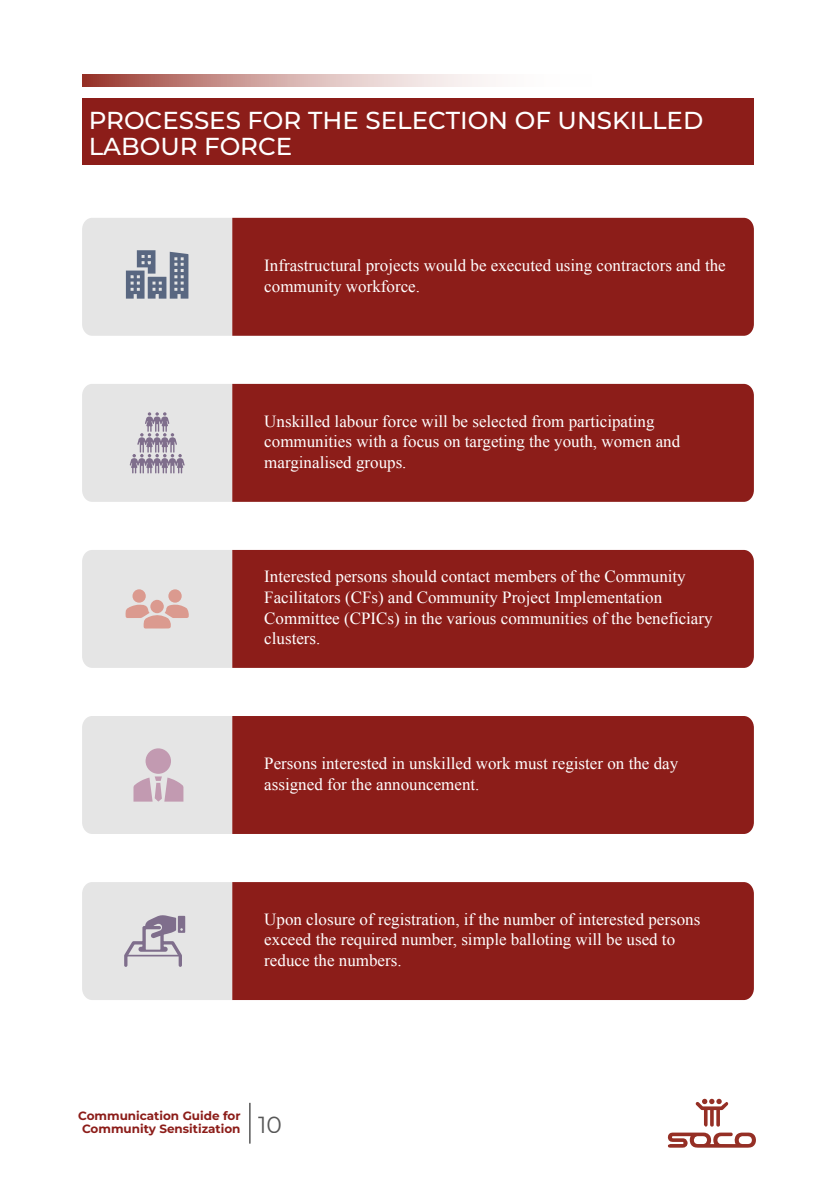
<style>
.page{position:relative;width:836px;height:1196px;background:#fff}
.page>*{position:absolute;margin:0;border:0;box-sizing:border-box;transform-origin:0 0}
.t1{font:100 24.6px/26px "Montserrat";color:#fff}
.t2{font:17px/20.8px "Times New Roman";color:#fff}
.t3{font:100 12px/13px "Montserrat";color:#8c1d19}
.s1{font-size:23.2px;color:#000}
</style>
<div class="page">
<div style="left:232px;top:218px;width:521px;height:118px;background:#8c1d19"></div>
<div style="left:232px;top:384px;width:521px;height:118px;background:#8c1d19"></div>
<div style="left:232px;top:550px;width:521px;height:117px;background:#8c1d19"></div>
<div style="left:232px;top:716px;width:521px;height:117px;background:#8c1d19"></div>
<div style="left:232px;top:882px;width:521px;height:117px;background:#8c1d19"></div>
<div style="left:82px;top:98px;width:671px;height:67px;background:#8c1d19"></div>
<svg style="left:667px;top:1132px;width:88px;height:15px"></svg>
<svg style="left:695px;top:1098px;width:32px;height:28px"></svg>
<hr style="left:249px;top:1102px;width:1px;height:41px;background:#000">
<svg style="left:82px;top:218px;width:150px;height:118px;background:#d6d7da"></svg>
<svg style="left:82px;top:384px;width:150px;height:118px;background:#dedcde"></svg>
<div style="left:82px;top:550px;width:150px;height:117px;background:#e5e5e5"></div>
<div style="left:132px;top:589px;width:14px;height:13px;background:#db9a8f;border-radius:50%"></div>
<div style="left:150px;top:599px;width:14px;height:14px;background:#db9a8f;border-radius:50%"></div>
<div style="left:168px;top:589px;width:14px;height:13px;background:#db9a8f;border-radius:50%"></div>
<svg style="left:82px;top:716px;width:150px;height:117px;background:#e2dfe1"></svg>
<svg style="left:82px;top:882px;width:150px;height:117px;background:#dedddf"></svg>
<svg style="left:82px;top:74px;width:404px;height:12px;background:#d1a6a2"></svg>
<h1 class="t1" style="left:89px;top:106px;width:616px">PROCESSES FOR THE SELECTION OF UNSKILLED<br>LABOUR FORCE</h1>
<p class="t2" style="left:264px;top:254px;width:463px">Infrastructural projects would be executed using contractors and the community workforce.</p>
<p class="t2" style="left:264px;top:410px;width:417px">Unskilled labour force will be selected from participating communities with a focus on targeting the youth, women and marginalised groups.</p>
<p class="t2" style="left:264px;top:565px;width:449px">Interested persons should contact members of the Community Facilitators (CFs) and Community Project Implementation Committee (CPICs) in the various communities of the beneficiary clusters.</p>
<p class="t2" style="left:264px;top:752px;width:415px">Persons interested in unskilled work must register on the day assigned for the announcement.</p>
<p class="t2" style="left:264px;top:908px;width:437px">Upon closure of registration, if the number of interested persons exceed the required number, simple balloting will be used to reduce the numbers.</p>
<p class="t3" style="left:82px;top:1108px;width:201px;text-indent:-4px">Communication Guide for<br>Community Sensitization <span class="s1">10</span></p>
</div>
